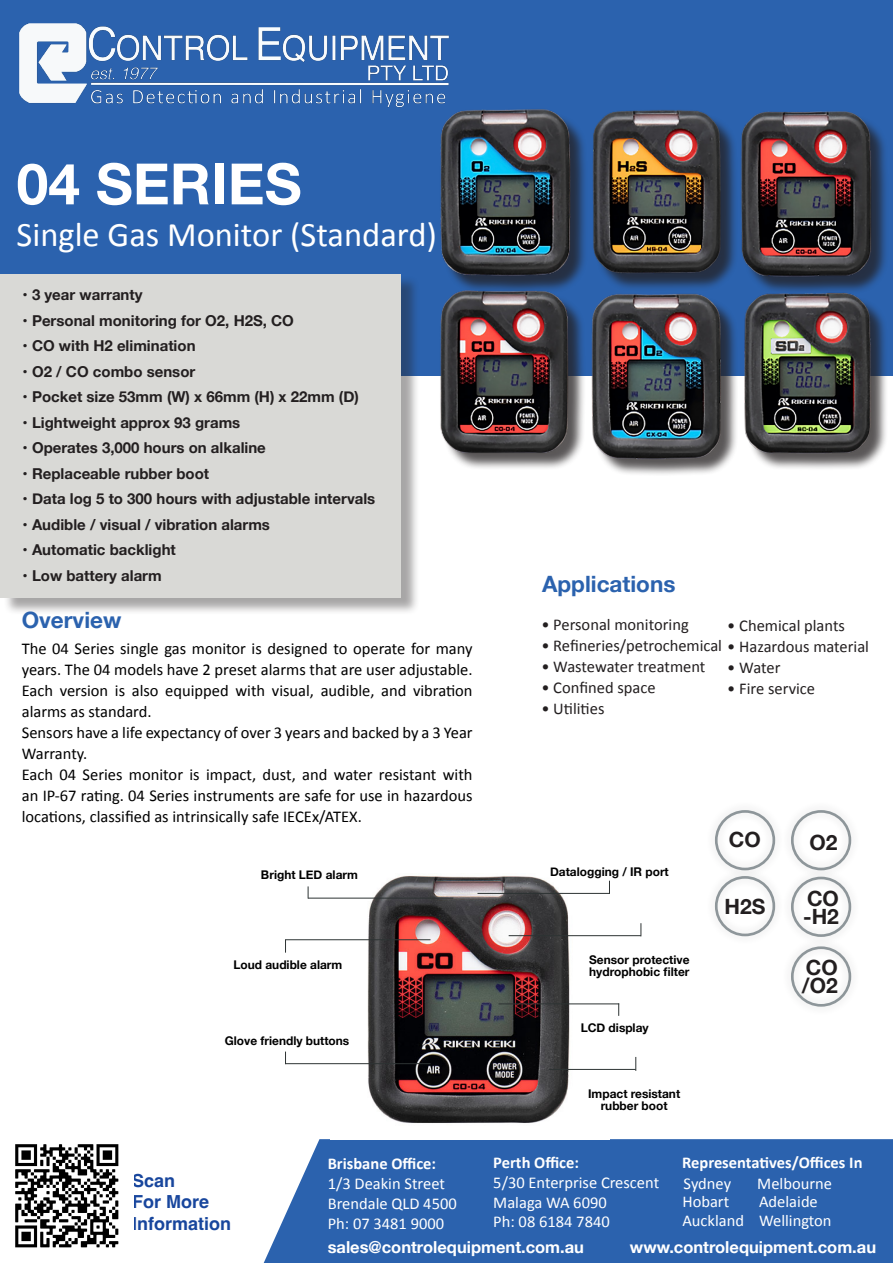
<style>
.page{position:relative;width:893px;height:1263px;background:#fff}
.page>*{position:absolute;margin:0;border:0;box-sizing:border-box;transform-origin:0 0}
.t1{font:700 57px "Helvetica Neue";color:#fff}
.t2{font:34.5px "Calibri";color:#fff}
.t3{font:700 22.5px "Helvetica Neue";color:#2b62ae}
.t4{font:700 21px/18px "Helvetica Neue";color:#231f20}
.t5{font:700 18px/21.6px "Helvetica";color:#18469d}
.t6{font:16.5px/21px "Calibri";color:#000;text-align:justify}
.t7{font:16.5px/19.8px "Calibri";color:#fff}
.t8{font:16.5px "Calibri";color:#231f20}
.t9{font:700 16.5px "Helvetica Neue";color:#fff}
.t10{font:700 16.5px "Calibri";color:#fff}
.t11{font:700 15px "Helvetica Neue";color:#231f20}
.t12{font:700 12px/12px "Helvetica Neue";color:#000;text-align:center}
.s1{font-weight:700}
</style>
<div class="page">
<div style="left:0;top:0;width:892px;height:376px;background:#2b62ae"></div>
<div style="left:706px;top:801px;width:78px;height:79px;background:#231f20;opacity:.2"></div>
<div style="left:715px;top:810px;width:60px;height:60px;border:3px solid #8e969a;border-radius:50%"></div>
<div style="left:706px;top:867px;width:78px;height:78px;background:#231f20;opacity:.2"></div>
<div style="left:715px;top:876px;width:60px;height:60px;border:3px solid #8e969a;border-radius:50%"></div>
<div style="left:782px;top:801px;width:78px;height:79px;background:#231f20;opacity:.2"></div>
<div style="left:791px;top:810px;width:60px;height:60px;border:3px solid #8e969a;border-radius:50%"></div>
<div style="left:264px;top:1139px;width:629px;height:124px;background:#2b62ae"></div>
<div style="left:3px;top:275px;width:417px;height:340px;background:#231f20;opacity:.4"></div>
<div style="left:0;top:274px;width:401px;height:324px;background:#d9d9d6"></div>
<div style="left:782px;top:867px;width:78px;height:79px;background:#231f20;opacity:.2"></div>
<div style="left:791px;top:877px;width:60px;height:60px;border:3px solid #8e969a;border-radius:50%"></div>
<div style="left:782px;top:937px;width:78px;height:79px;background:#231f20;opacity:.2"></div>
<div style="left:791px;top:946px;width:60px;height:61px;border:3px solid #8e969a;border-radius:50%"></div>
<img style="left:331px;top:875px;width:278px;height:248px">
<hr style="left:498px;top:1003px;width:121px;height:1px;background:#2d3333">
<svg style="left:618px;top:1003px;width:1px;height:13px"></svg>
<hr style="left:549px;top:1069px;width:87px;height:1px;background:#2d3333">
<svg style="left:635px;top:1057px;width:1px;height:14px"></svg>
<svg style="left:308px;top:886px;width:1px;height:12px"></svg>
<hr style="left:308px;top:898px;width:145px;height:1px;background:#2d3333">
<hr style="left:477px;top:893px;width:133px;height:1px;background:#2d3333">
<svg style="left:609px;top:881px;width:1px;height:12px"></svg>
<svg style="left:285px;top:940px;width:1px;height:13px"></svg>
<hr style="left:285px;top:939px;width:145px;height:1px;background:#2d3333">
<svg style="left:285px;top:1051px;width:1px;height:12px"></svg>
<hr style="left:285px;top:1063px;width:145px;height:1px;background:#2d3333">
<hr style="left:509px;top:935px;width:132px;height:1px;background:#2d3333">
<svg style="left:640px;top:923px;width:1px;height:13px"></svg>
<img style="left:15px;top:1144px;width:104px;height:104px">
<img style="left:401px;top:87px;width:492px;height:383px">
<img style="left:19px;top:23px;width:435px;height:92px">
<div style="left:886px;top:0;width:7px;height:73px;background:#2b62ae"></div>
<p class="t1" style="left:17px;top:139px;width:287px">04 SERIES</p>
<p class="t2" style="left:17px;top:213px;width:422px">Single Gas Monitor (Standard)</p>
<p class="t11" style="left:23px;top:283px;width:121px">• 3 year warranty</p>
<p class="t11" style="left:23px;top:309px;width:273px">• Personal monitoring for O2, H2S, CO</p>
<p class="t11" style="left:23px;top:334px;width:174px">• CO with H2 elimination</p>
<p class="t11" style="left:23px;top:360px;width:174px">• O2 / CO combo sensor</p>
<p class="t11" style="left:23px;top:385px;width:338px">• Pocket size 53mm (W) x 66mm (H) x 22mm (D)</p>
<p class="t11" style="left:23px;top:411px;width:219px">• Lightweight approx 93 grams</p>
<p class="t11" style="left:23px;top:436px;width:245px">• Operates 3,000 hours on alkaline</p>
<p class="t11" style="left:23px;top:462px;width:188px">• Replaceable rubber boot</p>
<p class="t11" style="left:23px;top:487px;width:354px">• Data log 5 to 300 hours with adjustable intervals</p>
<p class="t11" style="left:23px;top:513px;width:249px">• Audible / visual / vibration alarms</p>
<p class="t11" style="left:23px;top:538px;width:155px">• Automatic backlight</p>
<p class="t11" style="left:23px;top:564px;width:141px">• Low battery alarm</p>
<p class="t3" style="left:22px;top:602px;width:101px">Overview</p>
<p class="t6" style="left:22px;top:637px;width:452px">The 04 Series single gas monitor is designed to operate for many years. The 04 models have 2 preset alarms that are user adjustable.<br>Each version is also equipped with visual, audible, and vibration alarms as standard.</p>
<p class="t6" style="left:22px;top:721px;width:452px">Sensors have a life expectancy of over 3 years and backed by a 3 Year<br>Warranty.</p>
<p class="t6" style="left:22px;top:763px;width:452px">Each 04 Series monitor is impact, dust, and water resistant with an IP-67 rating. 04 Series instruments are safe for use in hazardous locations, classified as intrinsically safe IECEx/ATEX.</p>
<p class="t3" style="left:542px;top:566px;width:135px">Applications</p>
<p class="t8" style="left:541px;top:614px;width:149px">• Personal monitoring</p>
<p class="t8" style="left:541px;top:635px;width:329px">• Refineries/petrochemical • Hazardous material</p>
<p class="t8" style="left:541px;top:656px;width:166px">• Wastewater treatment</p>
<p class="t8" style="left:541px;top:677px;width:116px">• Confined space</p>
<p class="t8" style="left:541px;top:698px;width:65px">• Utilities</p>
<p class="t8" style="left:727px;top:615px;width:119px">• Chemical plants</p>
<p class="t8" style="left:727px;top:657px;width:55px">• Water</p>
<p class="t8" style="left:727px;top:678px;width:89px">• Fire service</p>
<p class="t4" style="left:729px;top:831px;width:33px">CO</p>
<p class="t4" style="left:809px;top:834px;width:30px">O2</p>
<p class="t12" style="left:261px;top:869px;width:98px">Bright LED alarm</p>
<p class="t12" style="left:550px;top:866px;width:120px">Datalogging / IR port</p>
<p class="t12" style="left:234px;top:959px;width:110px">Loud audible alarm</p>
<p class="t12" style="left:225px;top:1035px;width:126px">Glove friendly buttons</p>
<p class="t12" style="left:589px;top:954px;width:102px;text-align:left">Sensor protective hydrophobic filter</p>
<p class="t12" style="left:581px;top:1022px;width:70px">LCD display</p>
<p class="t12" style="left:588px;top:1088px;width:94px">Impact resistant rubber boot</p>
<p class="t4" style="left:725px;top:898px;width:42px">H2S</p>
<p class="t4" style="left:803px;top:890px;width:37px">CO -H2</p>
<p class="t4" style="left:806px;top:958px;width:33px">CO</p>
<p class="t4" style="left:802px;top:976px;width:37px">/O2</p>
<p class="t5" style="left:132px;top:1171px;width:45px">Scan</p>
<p class="t5" style="left:132px;top:1193px;width:100px">For More<br>Information</p>
<p class="t7" style="left:328px;top:1153px;width:131px"><span class="s1">Brisbane Office:<br></span>1/3 Deakin Street<br>Brendale QLD 4500<br>Ph: 07 3481 9000</p>
<p class="t10" style="left:493px;top:1151px;width:87px">Perth Office:</p>
<p class="t7" style="left:493px;top:1172px;width:167px">5/30 Enterprise Crescent<br>Malaga WA 6090</p>
<p class="t7" style="left:493px;top:1211px;width:118px">Ph: 08 6184 7840</p>
<p class="t10" style="left:682px;top:1150px;width:182px">Representatives/Offices In</p>
<p class="t7" style="left:684px;top:1172px;width:49px">Sydney</p>
<p class="t7" style="left:757px;top:1172px;width:76px">Melbourne</p>
<p class="t7" style="left:682px;top:1190px;width:48px">Hobart</p>
<p class="t7" style="left:759px;top:1190px;width:60px">Adelaide</p>
<p class="t7" style="left:682px;top:1210px;width:151px">Auckland Wellington</p>
<p class="t9" style="left:328px;top:1234px;width:258px">sales@controlequipment.com.au</p>
<p class="t9" style="left:630px;top:1234px;width:248px">www.controlequipment.com.au</p>
</div>
